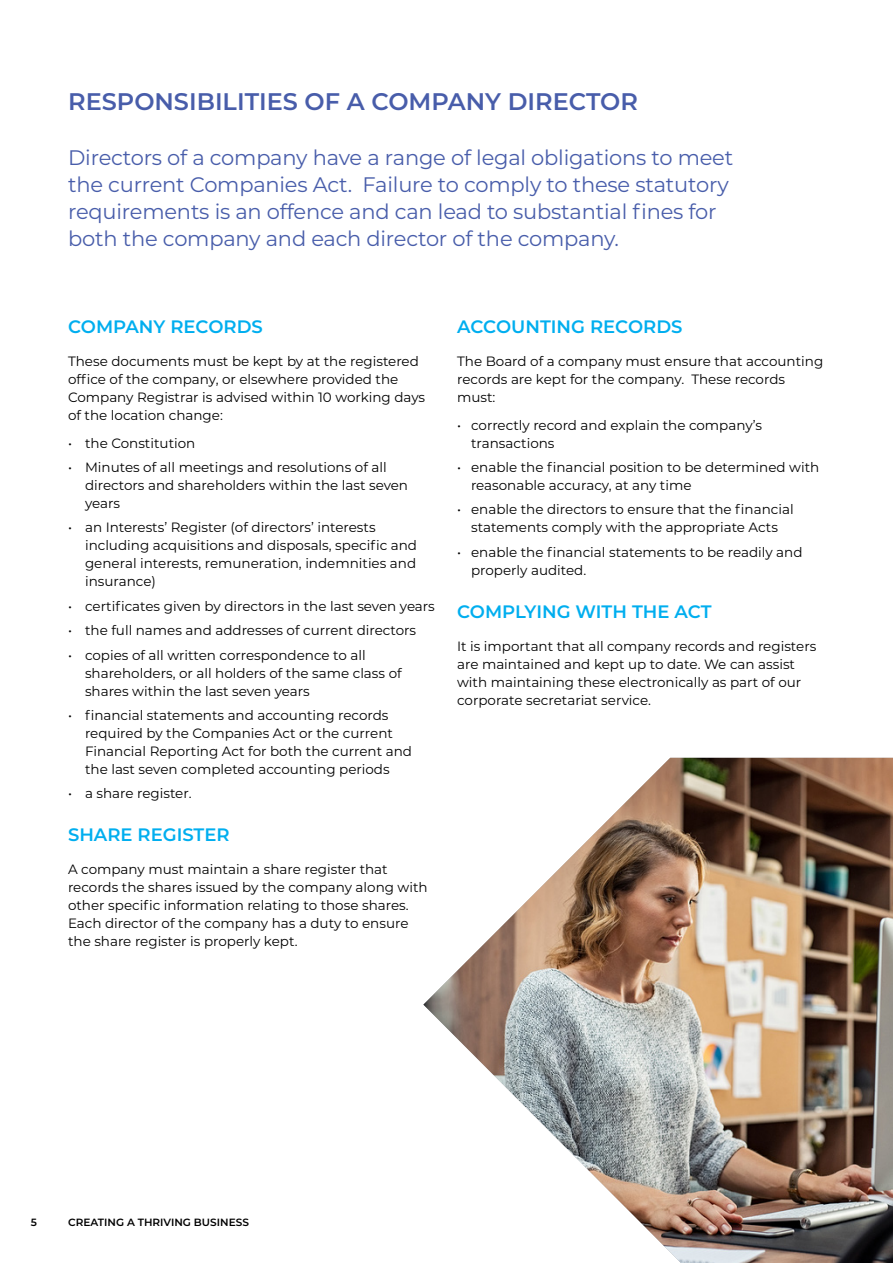
<style>
.page{position:relative;width:893px;height:1263px;background:#fff}
.page>*{position:absolute;margin:0;border:0;box-sizing:border-box;transform-origin:0 0}
.t1{font:600 24px "Montserrat";color:#485daa}
.t2{font:21px/27px "Montserrat";letter-spacing:-.01em;color:#485daa}
.t3{font:600 18px "Montserrat";color:#00aeef}
.t4{font:13.5px/18px "Montserrat";color:#000}
.t5{font:600 10.5px "Montserrat";color:#000}
</style>
<div class="page">
<img style="left:423px;top:758px;width:470px;height:505px">
<h1 class="t1" style="left:68px;top:85px;width:571px">RESPONSIBILITIES OF A COMPANY DIRECTOR</h1>
<p class="t2" style="left:68px;top:143px;width:667px">Directors of a company have a range of legal obligations to meet the current Companies Act. Failure to comply to these statutory requirements is an offence and can lead to substantial fines for both the company and each director of the company.</p>
<h3 class="t3" style="left:68px;top:314px;width:196px">COMPANY RECORDS</h3>
<p class="t4" style="left:68px;top:352px;width:359px">These documents must be kept by at the registered office of the company, or elsewhere provided the Company Registrar is advised within 10 working days of the location change:</p>
<p class="t4" style="left:68px;top:433px;width:129px">• the Constitution</p>
<p class="t4" style="left:85px;top:458px;width:325px;text-indent:-17px">• Minutes of all meetings and resolutions of all directors and shareholders within the last seven years</p>
<p class="t4" style="left:85px;top:518px;width:334px;text-indent:-17px">• an Interests’ Register (of directors’ interests including acquisitions and disposals, specific and general interests, remuneration, indemnities and insurance)</p>
<p class="t4" style="left:68px;top:596px;width:368px">• certificates given by directors in the last seven years</p>
<p class="t4" style="left:68px;top:621px;width:350px">• the full names and addresses of current directors</p>
<p class="t4" style="left:85px;top:645px;width:318px;text-indent:-17px">• copies of all written correspondence to all shareholders, or all holders of the same class of shares within the last seven years</p>
<p class="t4" style="left:85px;top:706px;width:329px;text-indent:-17px">• financial statements and accounting records required by the Companies Act or the current Financial Reporting Act for both the current and the last seven completed accounting periods</p>
<p class="t4" style="left:68px;top:784px;width:125px">• a share register.</p>
<h3 class="t3" style="left:68px;top:822px;width:163px">SHARE REGISTER</h3>
<p class="t4" style="left:68px;top:860px;width:361px">A company must maintain a share register that records the shares issued by the company along with other specific information relating to those shares.<br>Each director of the company has a duty to ensure the share register is properly kept.</p>
<h3 class="t3" style="left:457px;top:314px;width:227px">ACCOUNTING RECORDS</h3>
<p class="t4" style="left:457px;top:352px;width:368px">The Board of a company must ensure that accounting records are kept for the company. These records must:</p>
<p class="t4" style="left:471px;top:415px;width:293px;text-indent:-14px">• correctly record and explain the company’s transactions</p>
<p class="t4" style="left:471px;top:458px;width:350px;text-indent:-14px">• enable the financial position to be determined with reasonable accuracy, at any time</p>
<p class="t4" style="left:457px;top:500px;width:338px;text-align:center">• enable the directors to ensure that the financial statements comply with the appropriate Acts</p>
<p class="t4" style="left:471px;top:542px;width:333px;text-indent:-14px">• enable the financial statements to be readily and properly audited.</p>
<h3 class="t3" style="left:457px;top:598px;width:256px">COMPLYING WITH THE ACT</h3>
<p class="t4" style="left:457px;top:636px;width:361px">It is important that all company records and registers are maintained and kept up to date. We can assist with maintaining these electronically as part of our corporate secretariat service.</p>
<p class="t5" style="left:31px;top:1215px;width:8px">5</p>
<p class="t5" style="left:68px;top:1215px;width:182px">CREATING A THRIVING BUSINESS</p>
</div>
